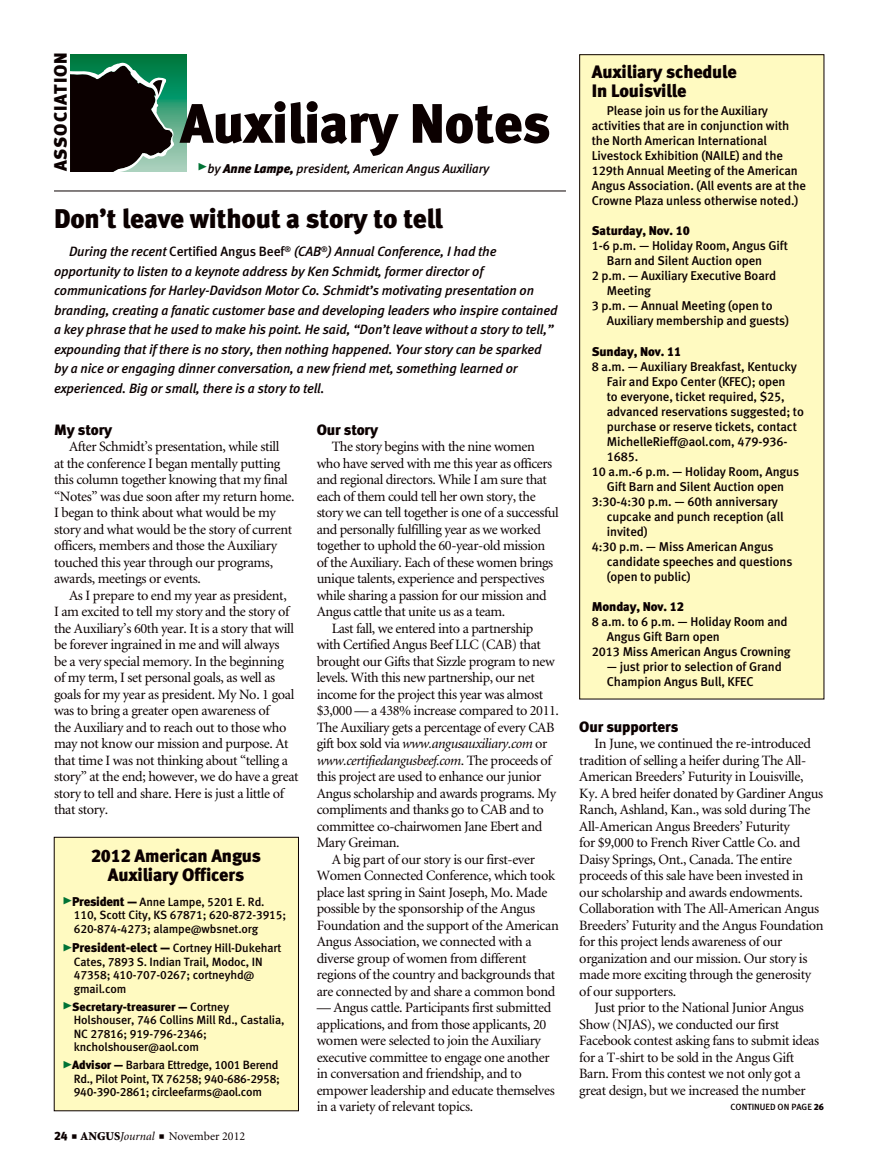
<style>
.page{position:relative;width:878px;height:1168px;background:#fff}
.page>*{position:absolute;margin:0;border:0;box-sizing:border-box;transform-origin:0 0}
.t1{font:55.5px "Meta Black LF";letter-spacing:-.01em;color:#0b0000}
.column_headline{font:27px "Meta Black LF";letter-spacing:-.01em;color:#0b0000}
.sidebar_headline{font:18px/19.5px "Meta Black LF";letter-spacing:-.01em;color:#0b0000;text-align:center}
.sidebar_headline-2{font:18px "Meta Black LF";letter-spacing:.045em;color:#0b0000}
.subhead{font:15px "Meta Black LF";letter-spacing:-.01em;color:#0b0000}
.body_text{font:14.25px/16.5px "Minion";letter-spacing:-.025em;color:#0b0000}
.column_intro{font:italic 13.5px/19.5px "Meta Medium LF";letter-spacing:-.01em;color:#0b0000}
.sidebar_text{font:12.75px/15px "Meta Medium LF";letter-spacing:-.01em;color:#0b0000}
.t2{font:italic 12.75px "Meta Medium LF";letter-spacing:-.01em;color:#0b0000}
.sidebar_text-2{font:12.75px "Meta Black LF";letter-spacing:-.01em;color:#0b0000}
.t3{font:12px/13.5px "Meta Medium LF";letter-spacing:-.01em;color:#0b0000}
.t4{font:12px "Minion";color:#0b0000}
.t5{font:9px "Meta Medium LF";color:#0b0000}
.s1{font-family:"Meta Black Caps Expert";font-style:normal;font-size:21px;color:#007335}
.s2{font-family:"Meta Black LF"}
.s3{font-style:normal}
.s4{font-family:"Meta Black Caps Expert";font-size:21px;color:#007335}
.s5{font-family:"Meta Black LF";font-size:12.75px}
.s6{font-weight:900}
.s7{font-style:italic}
</style>
<div class="page">
<svg style="left:70px;top:54px;width:117px;height:117px;background:#2e9567"></svg>
<svg style="left:70px;top:61px;width:104px;height:110px;background:#25332a"></svg>
<hr style="left:54px;top:191px;width:512px;height:1px;background:#0b0000">
<div style="left:54px;top:837px;width:244px;height:274px;background:#fffac1"></div>
<div style="left:579px;top:55px;width:245px;height:644px;background:#fffac1"></div>
<div style="left:579px;top:54px;width:245px;height:645px;border:1px solid #0b0000"></div>
<p class="sidebar_headline-2" style="left:50px;top:171px;width:120px;rotate:-90deg">ASSOCIATION</p>
<p class="t1" style="left:180px;top:90px;width:372px">Auxiliary Notes</p>
<p class="t2" style="left:197px;top:161px;width:294px"><span class="s1">@</span>by <span class="s2">Anne Lampe,</span> president, American Angus Auxiliary</p>
<p class="column_headline" style="left:54px;top:202px;width:390px">Don’t leave without a story to tell</p>
<p class="column_intro" style="left:54px;top:241px;width:505px;text-indent:15px">During the recent <span class="s3">Certified Angus Beef</span><sup>®</sup> (CAB<sup>®</sup>) Annual Conference, I had the opportunity to listen to a keynote address by Ken Schmidt, former director of communications for Harley-Davidson Motor Co. Schmidt’s motivating presentation on branding, creating a fanatic customer base and developing leaders who inspire contained a key phrase that he used to make his point. He said, “Don’t leave without a story to tell,” expounding that if there is no story, then nothing happened. Your story can be sparked by a nice or engaging dinner conversation, a new friend met, something learned or experienced. Big or small, there is a story to tell.</p>
<p class="subhead" style="left:54px;top:420px;width:60px">My story</p>
<p class="body_text" style="left:54px;top:439px;width:242px;text-indent:15px">After Schmidt’s presentation, while still<br>at the conference I began mentally putting this column together knowing that my final “Notes” was due soon after my return home.<br>I began to think about what would be my story and what would be the story of current officers, members and those the Auxiliary touched this year through our programs, awards, meetings or events.</p>
<p class="body_text" style="left:54px;top:587px;width:246px;text-indent:15px">As I prepare to end my year as president,<br>I am excited to tell my story and the story of the Auxiliary’s 60th year. It is a story that will be forever ingrained in me and will always<br>be a very special memory. In the beginning<br>of my term, I set personal goals, as well as goals for my year as president. My No. 1 goal was to bring a greater open awareness of<br>the Auxiliary and to reach out to those who may not know our mission and purpose. At that time I was not thinking about “telling a story” at the end; however, we do have a great story to tell and share. Here is just a little of that story.</p>
<p class="sidebar_headline" style="left:91px;top:846px;width:171px">2012 American Angus<br>Auxiliary Officers</p>
<p class="t3" style="left:74px;top:895px;width:214px;text-indent:-12px"><span class="s4">@</span><span class="s5">President —</span> Anne Lampe, 5201 E. Rd.<br>110, Scott City, KS 67871; 620-872-3915;<br>620-874-4273; alampe@wbsnet.org</p>
<p class="t3" style="left:74px;top:941px;width:209px;text-indent:-12px"><span class="s4">@</span><span class="s5">President-elect —</span> Cortney Hill-Dukehart<br>Cates, 7893 S. Indian Trail, Modoc, IN<br>47358; 410-707-0267; cortneyhd@ gmail.com</p>
<p class="t3" style="left:74px;top:1000px;width:212px;text-indent:-12px"><span class="s4">@</span><span class="s2">Secretary-treasurer —</span> Cortney<br>Holshouser, 746 Collins Mill Rd., Castalia,<br>NC 27816; 919-796-2346; kncholshouser@aol.com</p>
<p class="t3" style="left:74px;top:1058px;width:208px;text-indent:-12px"><span class="s4">@</span><span class="s2">Advisor —</span> Barbara Ettredge, 1001 Berend<br>Rd., Pilot Point, TX 76258; 940-686-2958;<br>940-390-2861; circleefarms@aol.com</p>
<p class="t4" style="left:54px;top:1130px;width:193px"><span class="s2">24</span> ■ <span class="s6">ANGUS</span><span class="s7">Journal</span> ■ November 2012</p>
<p class="subhead" style="left:316px;top:420px;width:63px">Our story</p>
<p class="body_text" style="left:316px;top:439px;width:244px;text-indent:15px">The story begins with the nine women who have served with me this year as officers and regional directors. While I am sure that each of them could tell her own story, the story we can tell together is one of a successful and personally fulfilling year as we worked together to uphold the 60-year-old mission of the Auxiliary. Each of these women brings unique talents, experience and perspectives while sharing a passion for our mission and Angus cattle that unite us as a team.</p>
<p class="body_text" style="left:316px;top:620px;width:244px;text-indent:15px">Last fall, we entered into a partnership with Certified Angus Beef LLC (CAB) that brought our Gifts that Sizzle program to new levels. With this new partnership, our net income for the project this year was almost $3,000 — a 438% increase compared to 2011.<br>The Auxiliary gets a percentage of every CAB gift box sold via <span class="s7">www.angusauxiliary.com</span> or <span class="s7">www.certifiedangusbeef.com</span>. The proceeds of this project are used to enhance our junior Angus scholarship and awards programs. My compliments and thanks go to CAB and to committee co-chairwomen Jane Ebert and Mary Greiman.</p>
<p class="body_text" style="left:316px;top:851px;width:244px;text-indent:15px">A big part of our story is our first-ever Women Connected Conference, which took place last spring in Saint Joseph, Mo. Made possible by the sponsorship of the Angus Foundation and the support of the American Angus Association, we connected with a diverse group of women from different regions of the country and backgrounds that are connected by and share a common bond</p>
<p class="body_text" style="left:316px;top:1000px;width:240px">— Angus cattle. Participants first submitted applications, and from those applicants, 20 women were selected to join the Auxiliary executive committee to engage one another in conversation and friendship, and to empower leadership and educate themselves in a variety of relevant topics.</p>
<p class="sidebar_headline" style="left:592px;top:61px;width:147px;text-align:left">Auxiliary schedule<br>In Louisville</p>
<p class="sidebar_text" style="left:592px;top:103px;width:216px;text-indent:15px">Please join us for the Auxiliary activities that are in conjunction with the North American International Livestock Exhibition (NAILE) and the 129th Annual Meeting of the American Angus Association. (All events are at the Crowne Plaza unless otherwise noted.)</p>
<p class="sidebar_text-2" style="left:592px;top:223px;width:99px">Saturday, Nov. 10</p>
<p class="sidebar_text" style="left:607px;top:238px;width:183px;text-indent:-15px">1-6 p.m. — Holiday Room, Angus Gift<br>Barn and Silent Auction open</p>
<p class="sidebar_text" style="left:607px;top:268px;width:171px;text-indent:-15px">2 p.m. — Auxiliary Executive Board<br>Meeting</p>
<p class="sidebar_text" style="left:607px;top:298px;width:184px;text-indent:-15px">3 p.m. — Annual Meeting (open to<br>Auxiliary membership and guests)</p>
<p class="sidebar_text-2" style="left:592px;top:344px;width:91px">Sunday, Nov. 11</p>
<p class="sidebar_text" style="left:607px;top:359px;width:198px;text-indent:-15px">8 a.m. — Auxiliary Breakfast, Kentucky<br>Fair and Expo Center (KFEC); open<br>to everyone, ticket required, $25, advanced reservations suggested; to purchase or reserve tickets, contact<br>MichelleRieff@aol.com, 479-936-<br>1685.</p>
<p class="sidebar_text" style="left:592px;top:464px;width:209px;text-align:center">10 a.m.-6 p.m. — Holiday Room, Angus<br>Gift Barn and Silent Auction open</p>
<p class="sidebar_text" style="left:607px;top:494px;width:178px;text-indent:-15px">3:30-4:30 p.m. — 60th anniversary cupcake and punch reception (all invited)</p>
<p class="sidebar_text" style="left:607px;top:539px;width:187px;text-indent:-15px">4:30 p.m. — Miss American Angus candidate speeches and questions (open to public)</p>
<p class="sidebar_text-2" style="left:592px;top:599px;width:94px">Monday, Nov. 12</p>
<p class="sidebar_text" style="left:607px;top:614px;width:182px;text-indent:-15px">8 a.m. to 6 p.m. — Holiday Room and<br>Angus Gift Barn open</p>
<p class="sidebar_text" style="left:592px;top:644px;width:200px">2013 Miss American Angus Crowning</p>
<p class="sidebar_text" style="left:607px;top:659px;width:176px">— just prior to selection of Grand<br>Champion Angus Bull, KFEC</p>
<p class="subhead" style="left:579px;top:717px;width:100px">Our supporters</p>
<p class="body_text" style="left:579px;top:736px;width:246px;text-indent:15px">In June, we continued the re-introduced tradition of selling a heifer during The All-American Breeders’ Futurity in Louisville, Ky. A bred heifer donated by Gardiner Angus Ranch, Ashland, Kan., was sold during The All-American Angus Breeders’ Futurity<br>for $9,000 to French River Cattle Co. and Daisy Springs, Ont., Canada. The entire proceeds of this sale have been invested in our scholarship and awards endowments.<br>Collaboration with The All-American Angus Breeders’ Futurity and the Angus Foundation for this project lends awareness of our organization and our mission. Our story is made more exciting through the generosity of our supporters.</p>
<p class="body_text" style="left:579px;top:1000px;width:241px;text-indent:15px">Just prior to the National Junior Angus Show (NJAS), we conducted our first Facebook contest asking fans to submit ideas for a T-shirt to be sold in the Angus Gift Barn. From this contest we not only got a great design, but we increased the number</p>
<p class="t5" style="left:730px;top:1101px;width:95px">CONTINUED ON PAGE <span class="s2">26</span></p>
</div>
